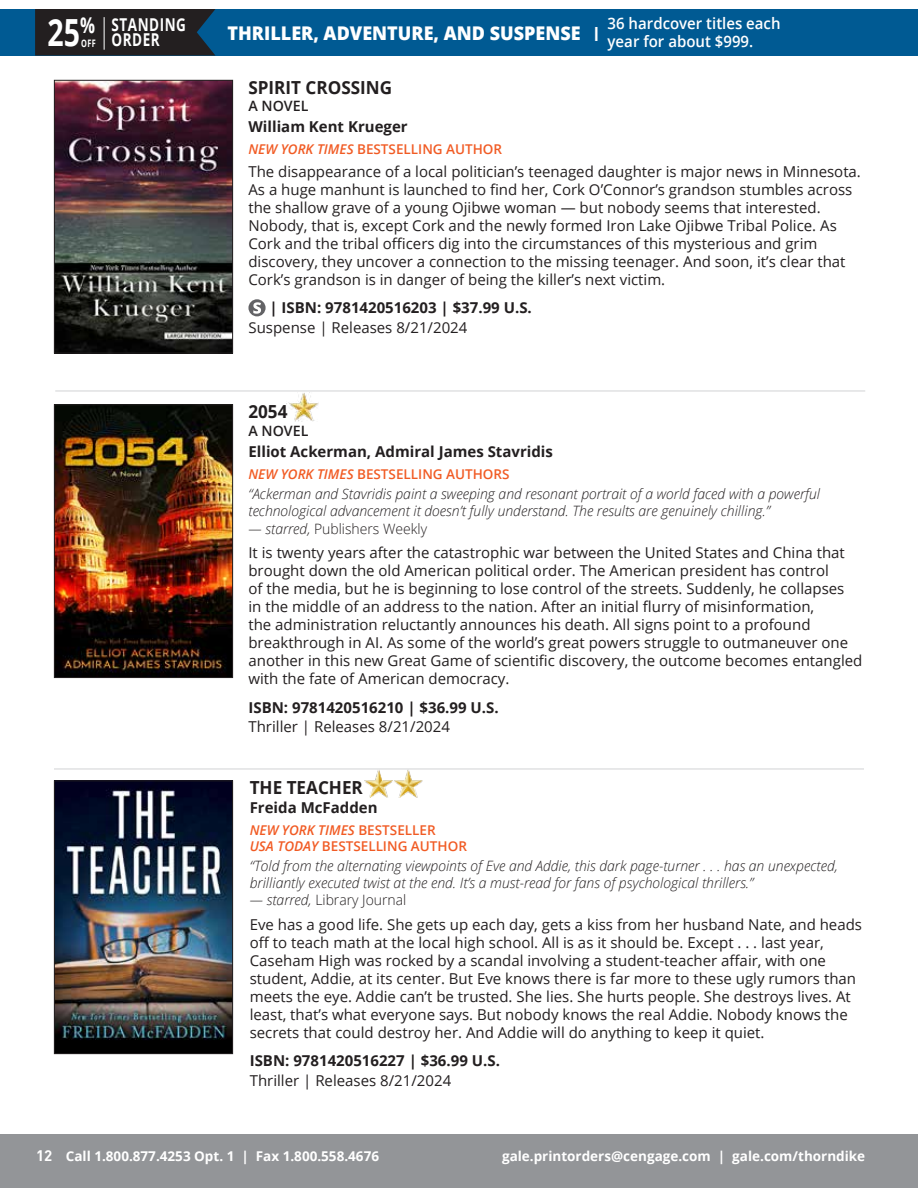
<style>
.page{position:relative;width:918px;height:1188px;background:#fff}
.page>*{position:absolute;margin:0;border:0;box-sizing:border-box;transform-origin:0 0}
.t1{font:700 37.35px "Open Sans";color:#fff;scale:.76 1}
.t2{font:800 18.9px "Open Sans";color:#fff;scale:.95 1}
.t3{font:700 18px "Open Sans";color:#231f20;scale:.95 1}
.t4{font:700 17.7px/15.8px "Open Sans";letter-spacing:.04em;color:#fff;scale:.76 1}
.t5{font:600 15.75px/18px "Open Sans";color:#fff;scale:.95 1}
.t6{font:15px/18px "Open Sans";color:#231f20}
.t7{font:700 15px "Open Sans";color:#231f20}
.t8{font:italic 300 14.25px/17.2px "Open Sans";color:#231f20}
.t9{font:300 14.25px "Open Sans";color:#231f20}
.t10{font:600 14.25px "Open Sans";color:#231f20}
.t11{font:600 13.5px/16px "Open Sans";color:#f15b24}
.t12{font:700 13.5px "Open Sans";color:#fff}
.s1{font-size:10.35px}
.s2{font-weight:600;font-size:19.5px}
.s3{font-style:italic}
.s4{font-family:"DIN Offc";font-size:15px}
</style>
<div class="page">
<div style="left:0;top:1134px;width:918px;height:54px;background:#939598"></div>
<div style="left:0;top:9px;width:918px;height:47px;background:#005a93"></div>
<svg style="left:35px;top:9px;width:180px;height:47px;background:#212227"></svg>
<hr style="left:104px;top:17px;width:1px;height:33px;background:#fff">
<hr style="left:54px;top:769px;width:810px;height:1px;background:#d1d2d4">
<img style="left:56px;top:782px;width:175px;height:270px">
<div style="left:54px;top:780px;width:179px;height:274px;border:1px solid #231f20"></div>
<img style="left:56px;top:82px;width:175px;height:269px">
<div style="left:54px;top:80px;width:179px;height:273px;border:1px solid #231f20"></div>
<img style="left:56px;top:406px;width:175px;height:270px">
<div style="left:54px;top:404px;width:179px;height:274px;border:1px solid #231f20"></div>
<svg style="left:248px;top:299px;width:18px;height:17px"></svg>
<hr style="left:55px;top:391px;width:810px;height:1px;background:#d1d2d4">
<img style="left:286px;top:393px;width:32px;height:29px">
<img style="left:364px;top:770px;width:58px;height:28px">
<p class="t4" style="left:81px;top:16px;width:139px;text-indent:30px">STANDING<br><span class="s1">OFF</span> ORDER</p>
<p class="t5" style="left:608px;top:14px;width:184px">36 hardcover titles each year for about $999.</p>
<h1 class="t1" style="left:47px;top:6px;width:64px">25<sup>%</sup></h1>
<p class="t2" style="left:228px;top:18px;width:393px">THRILLER, ADVENTURE, AND SUSPENSE <span class="s2">I</span></p>
<p class="t3" style="left:248px;top:74px;width:153px">SPIRIT CROSSING</p>
<p class="t10" style="left:248px;top:96px;width:62px">A NOVEL</p>
<p class="t7" style="left:248px;top:116px;width:161px">William Kent Krueger</p>
<p class="t11" style="left:248px;top:141px;width:255px"><span class="s3">NEW YORK TIMES</span> BESTSELLING AUTHOR</p>
<p class="t6" style="left:248px;top:162px;width:614px">The disappearance of a local politician’s teenaged daughter is major news in Minnesota.<br>As a huge manhunt is launched to find her, Cork O’Connor’s grandson stumbles across the shallow grave of a young Ojibwe woman — but nobody seems that interested.<br>Nobody, that is, except Cork and the newly formed Iron Lake Ojibwe Tribal Police. As Cork and the tribal officers dig into the circumstances of this mysterious and grim discovery, they uncover a connection to the missing teenager. And soon, it’s clear that Cork’s grandson is in danger of being the killer’s next victim.</p>
<p class="t7" style="left:269px;top:297px;width:264px">| ISBN: 9781420516203 | $37.99 U.S.</p>
<p class="t6" style="left:248px;top:318px;width:220px">Suspense | Releases 8/21/2024</p>
<p class="t3" style="left:248px;top:399px;width:43px">2054</p>
<p class="t10" style="left:248px;top:421px;width:62px">A NOVEL</p>
<p class="t7" style="left:248px;top:441px;width:306px">Elliot Ackerman, Admiral James Stavridis</p>
<p class="t11" style="left:248px;top:465px;width:263px"><span class="s3">NEW YORK TIMES</span> BESTSELLING AUTHORS</p>
<p class="t8" style="left:248px;top:485px;width:573px">“Ackerman and Stavridis paint a sweeping and resonant portrait of a world faced with a powerful technological advancement it doesn’t fully understand. The results are genuinely chilling.”</p>
<p class="t9" style="left:248px;top:519px;width:180px"><span class="s3">— starred,</span> Publishers Weekly</p>
<p class="t6" style="left:248px;top:543px;width:615px">It is twenty years after the catastrophic war between the United States and China that brought down the old American political order. The American president has control<br>of the media, but he is beginning to lose control of the streets. Suddenly, he collapses<br>in the middle of an address to the nation. After an initial flurry of misinformation,<br>the administration reluctantly announces his death. All signs point to a profound breakthrough in AI. As some of the world’s great powers struggle to outmaneuver one another in this new Great Game of scientific discovery, the outcome becomes entangled with the fate of American democracy.</p>
<p class="t7" style="left:248px;top:697px;width:252px">ISBN: 9781420516210 | $36.99 U.S.</p>
<p class="t6" style="left:248px;top:717px;width:203px">Thriller | Releases 8/21/2024</p>
<p class="t3" style="left:250px;top:775px;width:121px">THE TEACHER</p>
<p class="t7" style="left:250px;top:797px;width:129px">Freida McFadden</p>
<p class="t11" style="left:250px;top:822px;width:219px"><span class="s3">NEW YORK TIMES</span> BESTSELLER<br><span class="s3">USA TODAY</span> BESTSELLING AUTHOR</p>
<p class="t8" style="left:250px;top:856px;width:590px">“Told from the alternating viewpoints of Eve and Addie, this dark page-turner . . . has an unexpected, brilliantly executed twist at the end. It’s a must-read for fans of psychological thrillers.”</p>
<p class="t9" style="left:250px;top:890px;width:158px"><span class="s3">— starred,</span> Library Journal</p>
<p class="t6" style="left:250px;top:915px;width:614px">Eve has a good life. She gets up each day, gets a kiss from her husband Nate, and heads off to teach math at the local high school. All is as it should be. Except . . . last year, Caseham High was rocked by a scandal involving a student-teacher affair, with one student, Addie, at its center. But Eve knows there is far more to these ugly rumors than meets the eye. Addie can’t be trusted. She lies. She hurts people. She destroys lives. At least, that’s what everyone says. But nobody knows the real Addie. Nobody knows the secrets that could destroy her. And Addie will do anything to keep it quiet.</p>
<p class="t7" style="left:250px;top:1050px;width:252px">ISBN: 9781420516227 | $36.99 U.S.</p>
<p class="t6" style="left:250px;top:1071px;width:203px">Thriller | Releases 8/21/2024</p>
<p class="t12" style="left:36px;top:1146px;width:344px"><span class="s4">12</span> Call 1.800.877.4253 Opt. 1 | Fax 1.800.558.4676</p>
<p class="t12" style="left:502px;top:1146px;width:365px">gale.printorders@cengage.com | gale.com/thorndike</p>
</div>
